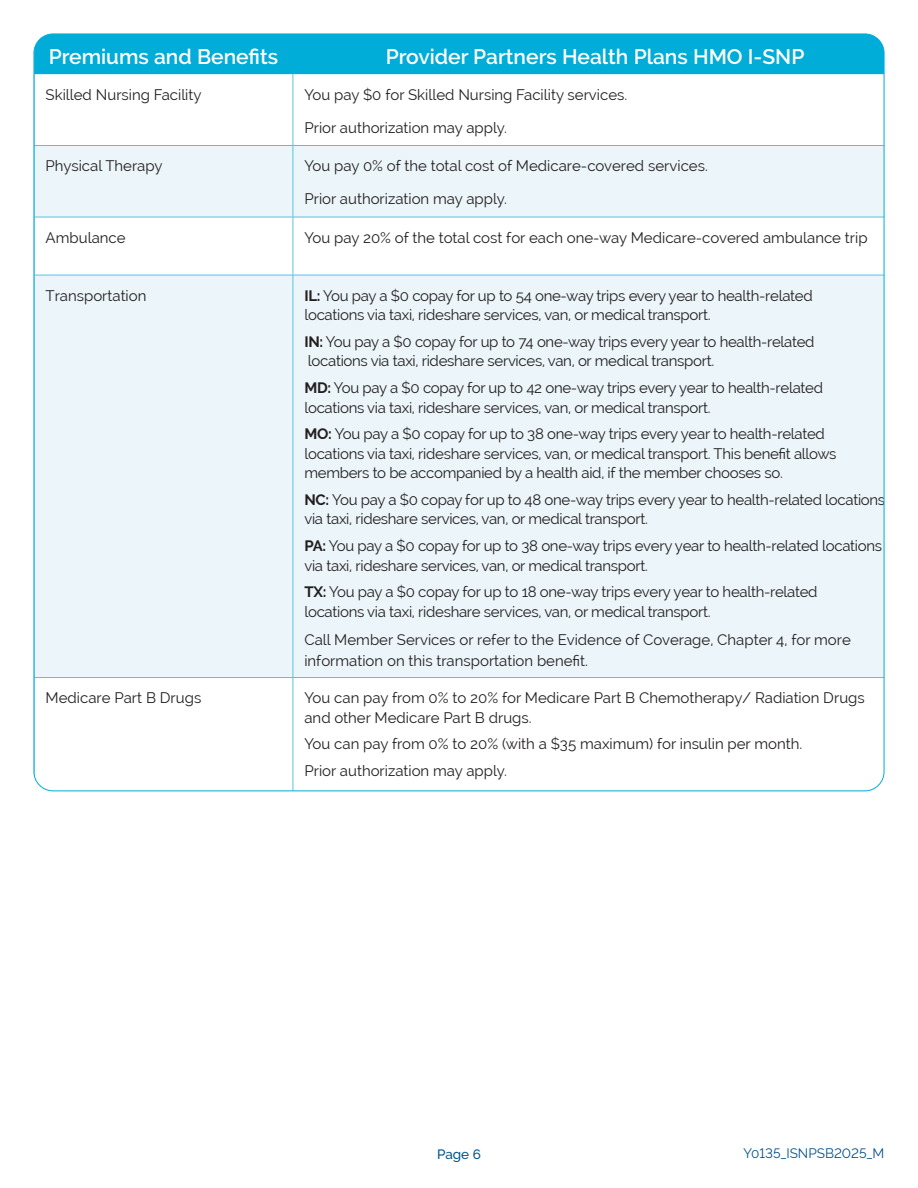
<style>
.page{position:relative;width:918px;height:1188px;background:#fff}
.page>*{position:absolute;margin:0;border:0;box-sizing:border-box;transform-origin:0 0}
.t1{font:600 21px "Raleway";color:#fff}
.t2{font:15px/19.5px "Raleway";letter-spacing:-.02em;color:#231f20}
.t3{font:15px/21px "Raleway";color:#231f20}
.Paragraphs{font:13.5px "Raleway";color:#01528a}
.t4{font:500 13.5px "Raleway";color:#01528a}
.s1{font-weight:700}
</style>
<div class="page">
<div style="left:34px;top:34px;width:850px;height:40px;background:#00acd8"></div>
<svg style="left:36px;top:146px;width:846px;height:531px;background:#edf6fa"></svg>
<hr style="left:293px;top:74px;width:1px;height:71px;background:#58c1e3">
<hr style="left:293px;top:217px;width:1px;height:58px;background:#58c1e3">
<hr style="left:34px;top:678px;width:1px;height:113px;background:#58c1e3">
<hr style="left:293px;top:678px;width:1px;height:113px;background:#58c1e3">
<hr style="left:34px;top:145px;width:259px;height:1px;background:#58c1e3">
<hr style="left:34px;top:217px;width:259px;height:1px;background:#58c1e3">
<hr style="left:293px;top:145px;width:591px;height:1px;background:#58c1e3">
<hr style="left:293px;top:146px;width:1px;height:71px;background:#58c1e3">
<hr style="left:293px;top:217px;width:591px;height:1px;background:#58c1e3">
<hr style="left:34px;top:275px;width:259px;height:1px;background:#58c1e3">
<hr style="left:34px;top:677px;width:259px;height:1px;background:#58c1e3">
<hr style="left:293px;top:275px;width:591px;height:1px;background:#58c1e3">
<hr style="left:293px;top:275px;width:1px;height:402px;background:#58c1e3">
<hr style="left:293px;top:677px;width:591px;height:1px;background:#58c1e3">
<p class="t1" style="left:49px;top:44px;width:231px">Premiums and Benefits</p>
<p class="t1" style="left:386px;top:44px;width:420px">Provider Partners Health Plans HMO I-SNP</p>
<p class="t3" style="left:46px;top:84px;width:157px">Skilled Nursing Facility</p>
<p class="t3" style="left:304px;top:84px;width:324px">You pay $0 for Skilled Nursing Facility services.</p>
<p class="t3" style="left:304px;top:117px;width:204px">Prior authorization may apply.</p>
<p class="t3" style="left:46px;top:155px;width:119px">Physical Therapy</p>
<p class="t3" style="left:304px;top:155px;width:405px">You pay 0% of the total cost of Medicare-covered services.</p>
<p class="t3" style="left:304px;top:188px;width:204px">Prior authorization may apply.</p>
<p class="t3" style="left:46px;top:227px;width:81px">Ambulance</p>
<p class="t3" style="left:304px;top:227px;width:565px">You pay 20% of the total cost for each one-way Medicare-covered ambulance trip</p>
<p class="t3" style="left:46px;top:285px;width:102px">Transportation</p>
<p class="t2" style="left:304px;top:286px;width:510px"><span class="s1">IL:</span> You pay a $0 copay for up to 54 one-way trips every year to health-related locations via taxi, rideshare services, van, or medical transport.</p>
<p class="t2" style="left:304px;top:332px;width:512px"><span class="s1">IN:</span> You pay a $0 copay for up to 74 one-way trips every year to health-related locations via taxi, rideshare services, van, or medical transport.</p>
<p class="t2" style="left:304px;top:378px;width:520px"><span class="s1">MD:</span> You pay a $0 copay for up to 42 one-way trips every year to health-related locations via taxi, rideshare services, van, or medical transport.</p>
<p class="t2" style="left:304px;top:424px;width:534px"><span class="s1">MO:</span> You pay a $0 copay for up to 38 one-way trips every year to health-related locations via taxi, rideshare services, van, or medical transport. This benefit allows members to be accompanied by a health aid, if the member chooses so.</p>
<p class="t2" style="left:304px;top:490px;width:582px"><span class="s1">NC:</span> You pay a $0 copay for up to 48 one-way trips every year to health-related locations via taxi, rideshare services, van, or medical transport.</p>
<p class="t2" style="left:304px;top:536px;width:579px"><span class="s1">PA:</span> You pay a $0 copay for up to 38 one-way trips every year to health-related locations via taxi, rideshare services, van, or medical transport.</p>
<p class="t2" style="left:304px;top:582px;width:515px"><span class="s1">TX:</span> You pay a $0 copay for up to 18 one-way trips every year to health-related locations via taxi, rideshare services, van, or medical transport.</p>
<p class="t3" style="left:304px;top:629px;width:548px">Call Member Services or refer to the Evidence of Coverage, Chapter 4, for more information on this transportation benefit.</p>
<p class="t3" style="left:46px;top:687px;width:157px">Medicare Part B Drugs</p>
<p class="t3" style="left:304px;top:688px;width:562px;line-height:19.5px">You can pay from 0% to 20% for Medicare Part B Chemotherapy/ Radiation Drugs and other Medicare Part B drugs.</p>
<p class="t3" style="left:304px;top:731px;width:499px;line-height:26.7px">You can pay from 0% to 20% (with a $35 maximum) for insulin per month.<br>Prior authorization may apply.</p>
<p class="t4" style="left:437px;top:1146px;width:45px">Page 6</p>
<p class="Paragraphs" style="left:743px;top:1145px;width:142px">Y0135_ISNPSB2025_M</p>
</div>
